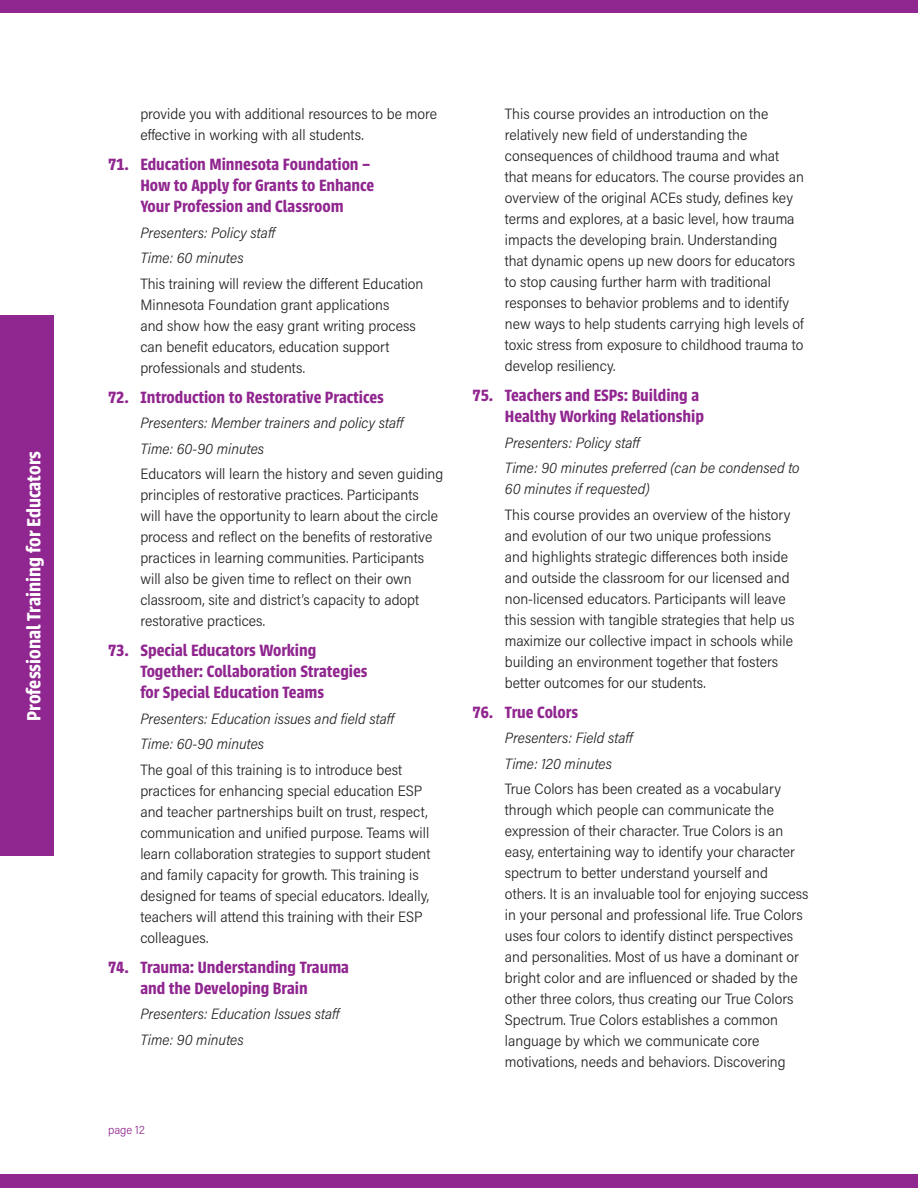
<style>
.page{position:relative;width:918px;height:1188px;background:#fff}
.page>*{position:absolute;margin:0;border:0;box-sizing:border-box;transform-origin:0 0}
.t1{font:600 21px "Urbana";color:#fff}
.t2{font:600 18px/21px "Urbana";color:#90268f}
._2C_Session_Text{font:300 15px/21px "Acumin Pro Semi Cond";color:#231f20}
._2C_Session_Details{font:italic 300 15px/21px "Acumin Pro Semi Cond";color:#231f20}
.t3{font:300 12px "Acumin Pro Semi Cond";color:#90268f}
</style>
<div class="page">
<div style="left:0;top:316px;width:54px;height:540px;background:#90268f"></div>
<div style="left:0;top:0;width:918px;height:14px;background:#90268f"></div>
<div style="left:0;top:1174px;width:918px;height:14px;background:#90268f"></div>
<h1 class="t1" style="left:22px;top:721px;width:271px;rotate:-90deg">Professional Training for Educators</h1>
<p class="_2C_Session_Text" style="left:140px;top:103px;width:298px">provide you with additional resources to be more effective in working with all students.</p>
<p class="t2" style="left:140px;top:154px;width:235px;text-indent:-32px">71. Education Minnesota Foundation –<br>How to Apply for Grants to Enhance<br>Your Profession and Classroom</p>
<p class="_2C_Session_Details" style="left:140px;top:221px;width:136px">Presenters: Policy staff</p>
<p class="_2C_Session_Details" style="left:140px;top:247px;width:105px">Time: 60 minutes</p>
<p class="_2C_Session_Text" style="left:140px;top:272px;width:285px">This training will review the different Education Minnesota Foundation grant applications<br>and show how the easy grant writing process can benefit educators, education support professionals and students.</p>
<p class="t2" style="left:108px;top:387px;width:277px">72. Introduction to Restorative Practices</p>
<p class="_2C_Session_Details" style="left:140px;top:412px;width:264px">Presenters: Member trainers and policy staff</p>
<p class="_2C_Session_Details" style="left:140px;top:437px;width:125px">Time: 60-90 minutes</p>
<p class="_2C_Session_Text" style="left:140px;top:463px;width:304px">Educators will learn the history and seven guiding principles of restorative practices. Participants<br>will have the opportunity to learn about the circle process and reflect on the benefits of restorative practices in learning communities. Participants will also be given time to reflect on their own classroom, site and district’s capacity to adopt restorative practices.</p>
<p class="t2" style="left:140px;top:640px;width:229px;text-indent:-32px">73. Special Educators Working<br>Together: Collaboration Strategies for Special Education Teams</p>
<p class="_2C_Session_Details" style="left:140px;top:707px;width:255px">Presenters: Education issues and field staff</p>
<p class="_2C_Session_Details" style="left:140px;top:733px;width:125px">Time: 60-90 minutes</p>
<p class="_2C_Session_Text" style="left:140px;top:758px;width:292px">The goal of this training is to introduce best practices for enhancing special education ESP and teacher partnerships built on trust, respect, communication and unified purpose. Teams will learn collaboration strategies to support student and family capacity for growth. This training is designed for teams of special educators. Ideally, teachers will attend this training with their ESP colleagues.</p>
<p class="t2" style="left:108px;top:957px;width:243px;text-align:center">74. Trauma: Understanding Trauma and the Developing Brain</p>
<p class="_2C_Session_Details" style="left:140px;top:1003px;width:200px">Presenters: Education Issues staff</p>
<p class="_2C_Session_Details" style="left:140px;top:1028px;width:105px">Time: 90 minutes</p>
<p class="t3" style="left:108px;top:1122px;width:38px">page 12</p>
<p class="_2C_Session_Text" style="left:505px;top:103px;width:301px">This course provides an introduction on the relatively new field of understanding the consequences of childhood trauma and what that means for educators. The course provides an overview of the original ACEs study, defines key terms and explores, at a basic level, how trauma impacts the developing brain. Understanding that dynamic opens up new doors for educators to stop causing further harm with traditional responses to behavior problems and to identify new ways to help students carrying high levels of toxic stress from exposure to childhood trauma to develop resiliency.</p>
<p class="t2" style="left:472px;top:385px;width:233px;text-align:right">75. Teachers and ESPs: Building a<br>Healthy Working Relationship</p>
<p class="_2C_Session_Details" style="left:505px;top:431px;width:136px">Presenters: Policy staff</p>
<p class="_2C_Session_Details" style="left:505px;top:457px;width:296px">Time: 90 minutes preferred (can be condensed to<br>60 minutes if requested)</p>
<p class="_2C_Session_Text" style="left:505px;top:503px;width:291px">This course provides an overview of the history and evolution of our two unique professions and highlights strategic differences both inside and outside the classroom for our licensed and non-licensed educators. Participants will leave this session with tangible strategies that help us maximize our collective impact in schools while building an environment together that fosters better outcomes for our students.</p>
<p class="t2" style="left:472px;top:702px;width:107px">76. True Colors</p>
<p class="_2C_Session_Details" style="left:505px;top:727px;width:129px">Presenters: Field staff</p>
<p class="_2C_Session_Details" style="left:505px;top:752px;width:109px">Time: 120 minutes</p>
<p class="_2C_Session_Text" style="left:505px;top:778px;width:305px">True Colors has been created as a vocabulary through which people can communicate the expression of their character. True Colors is an easy, entertaining way to identify your character spectrum to better understand yourself and others. It is an invaluable tool for enjoying success in your personal and professional life. True Colors uses four colors to identify distinct perspectives and personalities. Most of us have a dominant or bright color and are influenced or shaded by the other three colors, thus creating our True Colors Spectrum. True Colors establishes a common language by which we communicate core motivations, needs and behaviors. Discovering</p>
</div>
